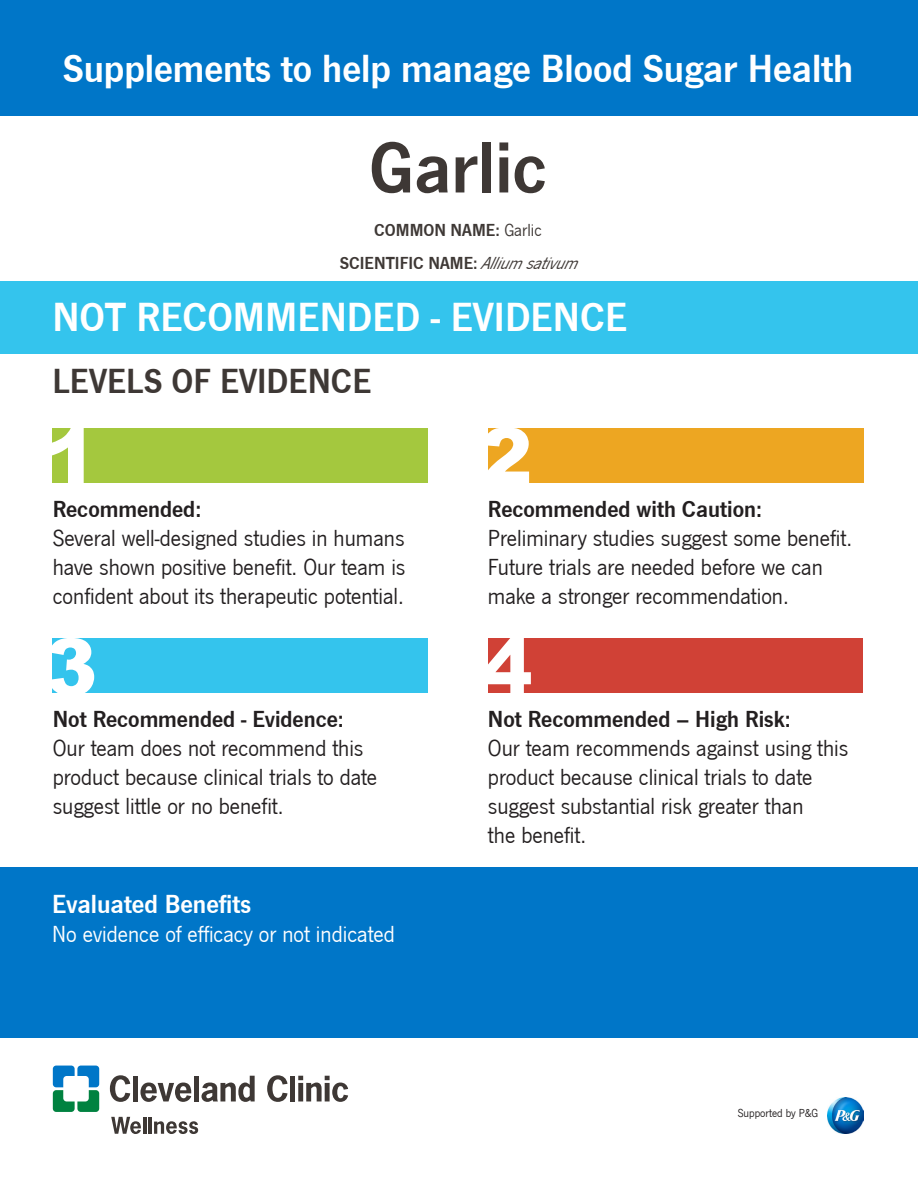
<style>
.page{position:relative;width:918px;height:1188px;background:#fff}
.page>*{position:absolute;margin:0;border:0;box-sizing:border-box;transform-origin:0 0}
.t1{font:900 78px "Arial";color:#fff}
.t2{font:600 75px "News Got T";color:#3e3835}
.t3{font:600 42px "News Got T";color:#fff}
.t4{font:600 40.5px "News Got T";color:#fff}
.t5{font:600 36px "News Got T";color:#3e3835}
.t6{font:600 27px "News Got T";color:#fff}
.t7{font:24px/28.8px "News Got T";color:#231f20}
.t8{font:600 24px "News Got T";color:#231f20}
.t9{font:24px "News Got T";color:#fff}
.t10{font:600 18px/33px "News Got T";color:#3e3835;text-align:center}
.t11{font:12px "News Got T";color:#231f20}
.s1{font-weight:400}
.s2{font-weight:400;font-style:italic}
.s3{font-weight:600}
</style>
<div class="page">
<div style="left:0;top:0;width:918px;height:116px;background:#0076c8"></div>
<div style="left:0;top:282px;width:918px;height:72px;background:#34c4ed"></div>
<div style="left:0;top:867px;width:918px;height:170px;background:#0076c8"></div>
<img style="left:827px;top:1097px;width:36px;height:36px">
<svg style="left:110px;top:1075px;width:20px;height:27px"></svg>
<div style="left:133px;top:1075px;width:5px;height:26px;background:#3e3835"></div>
<svg style="left:140px;top:1082px;width:51px;height:20px"></svg>
<div style="left:194px;top:1075px;width:5px;height:26px;background:#3e3835"></div>
<svg style="left:201px;top:1075px;width:54px;height:27px"></svg>
<svg style="left:267px;top:1075px;width:20px;height:27px"></svg>
<div style="left:290px;top:1075px;width:5px;height:26px;background:#3e3835"></div>
<svg style="left:298px;top:1075px;width:50px;height:27px"></svg>
<svg style="left:53px;top:1065px;width:46px;height:47px"></svg>
<svg style="left:111px;top:1116px;width:30px;height:18px"></svg>
<hr style="left:143px;top:1116px;width:3px;height:17px;background:#3e3835">
<hr style="left:148px;top:1116px;width:4px;height:17px;background:#3e3835">
<svg style="left:154px;top:1121px;width:44px;height:13px"></svg>
<div style="left:53px;top:429px;width:375px;height:54px;background:#a4c83e"></div>
<div style="left:488px;top:429px;width:375px;height:54px;background:#eda622"></div>
<div style="left:53px;top:639px;width:375px;height:54px;background:#34c4ed"></div>
<div style="left:488px;top:639px;width:375px;height:54px;background:#d04136"></div>
<p class="t4" style="left:63px;top:45px;width:792px">Supplements to help manage Blood Sugar Health</p>
<p class="t2" style="left:369px;top:124px;width:179px">Garlic</p>
<p class="t10" style="left:340px;top:213px;width:247px">COMMON NAME: <span class="s1">Garlic<br></span>SCIENTIFIC NAME: <span class="s2">Alliumsativum</span></p>
<p class="t3" style="left:53px;top:293px;width:576px">NOT RECOMMENDED - EVIDENCE</p>
<p class="t5" style="left:53px;top:360px;width:320px">LEVELS OF EVIDENCE</p>
<p class="t1" style="left:45px;top:400px;width:54px">1</p>
<p class="t8" style="left:53px;top:495px;width:150px">Recommended:</p>
<p class="t7" style="left:53px;top:524px;width:354px;text-align:justify">Several well-designed studies in humans have shown positive benefit. Our team is confident about its therapeutic potential.</p>
<p class="t1" style="left:480px;top:400px;width:54px">2</p>
<p class="t7" style="left:488px;top:495px;width:366px"><span class="s3">Recommended with Caution:<br></span>Preliminary studies suggest some benefit.<br>Future trials are needed before we can make a stronger recommendation.</p>
<p class="t1" style="left:45px;top:610px;width:54px">3</p>
<p class="t1" style="left:480px;top:610px;width:54px">4</p>
<p class="t8" style="left:53px;top:705px;width:292px">Not Recommended - Evidence:</p>
<p class="t7" style="left:53px;top:734px;width:326px">Our team does not recommend this product because clinical trials to date suggest little or no benefit.</p>
<p class="t6" style="left:52px;top:888px;width:200px">Evaluated Benefits</p>
<p class="t9" style="left:52px;top:920px;width:344px">No evidence of efficacy or not indicated</p>
<p class="t8" style="left:488px;top:705px;width:304px">Not Recommended – High Risk:</p>
<p class="t7" style="left:488px;top:734px;width:362px">Our team recommends against using this product because clinical trials to date suggest substantial risk greater than</p>
<p class="t7" style="left:488px;top:820px;width:100px">the benefit.</p>
<p class="t11" style="left:738px;top:1106px;width:82px">Supported by P&amp;G</p>
</div>
